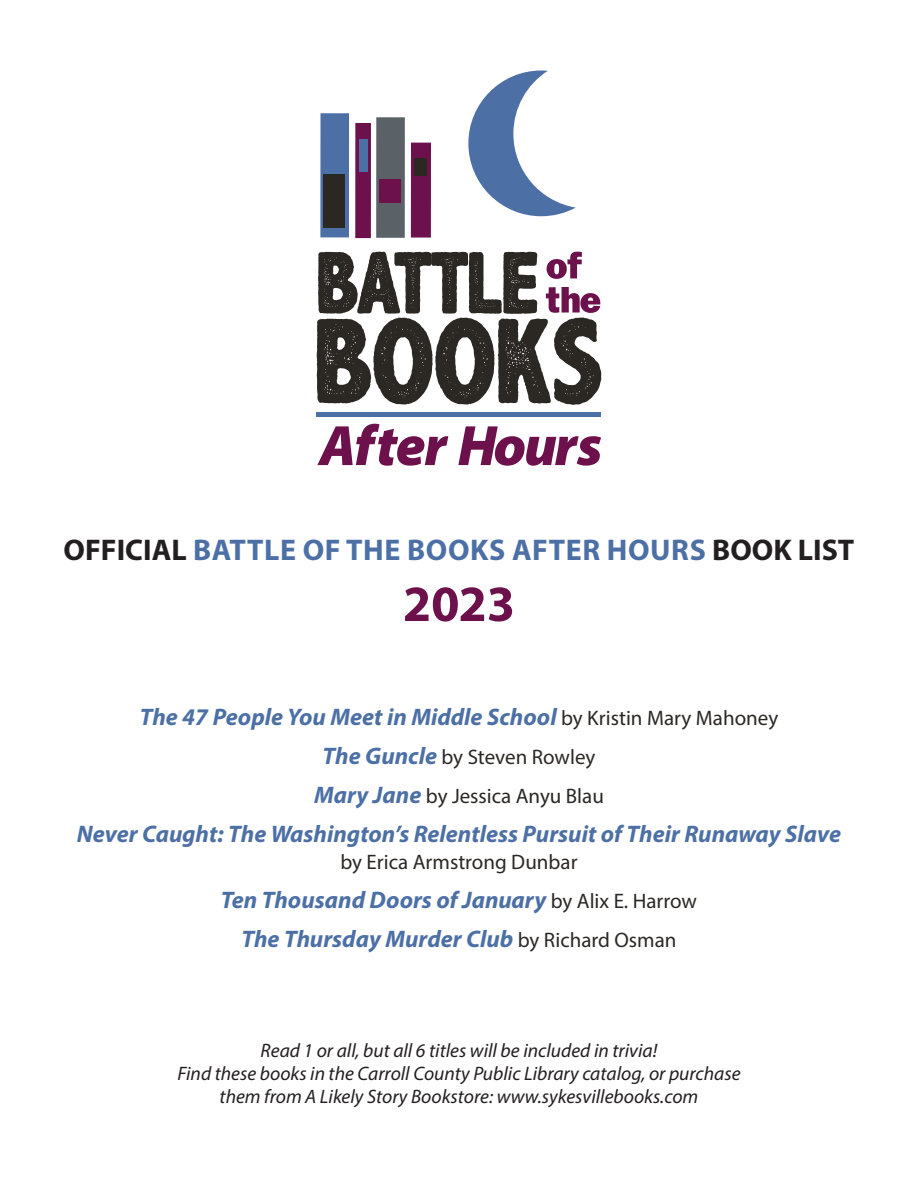
<style>
.page{position:relative;width:918px;height:1188px;background:#fff}
.page>*{position:absolute;margin:0;border:0;box-sizing:border-box;transform-origin:0 0}
.t1{font:700 51px "Myriad Pro";color:#6d114d}
.t2{font:700 30px "Myriad Pro";letter-spacing:.02em;color:#4c70a6}
.t3{font:italic 700 24px "Myriad Pro";color:#4c70a6}
.t4{font:21px "Myriad Pro";color:#2b2824}
.t5{font:italic 19.5px/23.4px "Myriad Pro";color:#231f20;text-align:center}
.s1{color:#231f20}
.s2{font-weight:400;font-style:normal;font-size:21px;color:#2b2824}
.s3{font-weight:700;font-style:italic;font-size:24px;color:#4c70a6}
</style>
<div class="page">
<svg style="left:317px;top:252px;width:284px;height:153px"></svg>
<div style="left:320px;top:113px;width:29px;height:124px;background:#4c70a6"></div>
<div style="left:355px;top:123px;width:16px;height:115px;background:#6d114d"></div>
<div style="left:376px;top:117px;width:29px;height:121px;background:#5b6267"></div>
<div style="left:411px;top:143px;width:20px;height:95px;background:#6d114d"></div>
<div style="left:323px;top:175px;width:22px;height:53px;background:#2b2824"></div>
<div style="left:359px;top:139px;width:9px;height:33px;background:#4c70a6"></div>
<div style="left:379px;top:179px;width:22px;height:23px;background:#6d114d"></div>
<div style="left:414px;top:158px;width:13px;height:18px;background:#2b2824"></div>
<svg style="left:468px;top:70px;width:108px;height:146px"></svg>
<svg style="left:317px;top:424px;width:131px;height:42px"></svg>
<svg style="left:458px;top:426px;width:143px;height:40px"></svg>
<hr style="left:317px;top:412px;width:284px;height:4px;background:#4c70a6">
<p class="t2" style="left:64px;top:530px;width:792px"><span class="s1">OFFICIAL</span> BATTLE OF THE BOOKS AFTER HOURS <span class="s1">BOOK LIST</span></p>
<p class="t1" style="left:403px;top:571px;width:114px">2023</p>
<p class="t3" style="left:140px;top:701px;width:640px">The 47 People You Meet in Middle School <span class="s2">by Kristin Mary Mahoney</span></p>
<p class="t4" style="left:323px;top:744px;width:274px"><span class="s3">The Guncle</span> by Steven Rowley</p>
<p class="t4" style="left:314px;top:783px;width:291px"><span class="s3">Mary Jane</span> by Jessica Anyu Blau</p>
<p class="t3" style="left:77px;top:818px;width:766px">Never Caught: The Washington’s Relentless Pursuit of Their Runaway Slave</p>
<p class="t4" style="left:340px;top:849px;width:239px">by Erica Armstrong Dunbar</p>
<p class="t3" style="left:221px;top:884px;width:478px">Ten Thousand Doors of January <span class="s2">by Alix E. Harrow</span></p>
<p class="t3" style="left:241px;top:923px;width:437px">The Thursday Murder Club <span class="s2">by Richard Osman</span></p>
<p class="t5" style="left:261px;top:1038px;width:398px">Read 1 or all, but all 6 titles will be included in trivia!</p>
<p class="t5" style="left:177px;top:1061px;width:565px">Find these books in the Carroll County Public Library catalog, or purchase them from A Likely Story Bookstore: www.sykesvillebooks.com</p>
</div>
